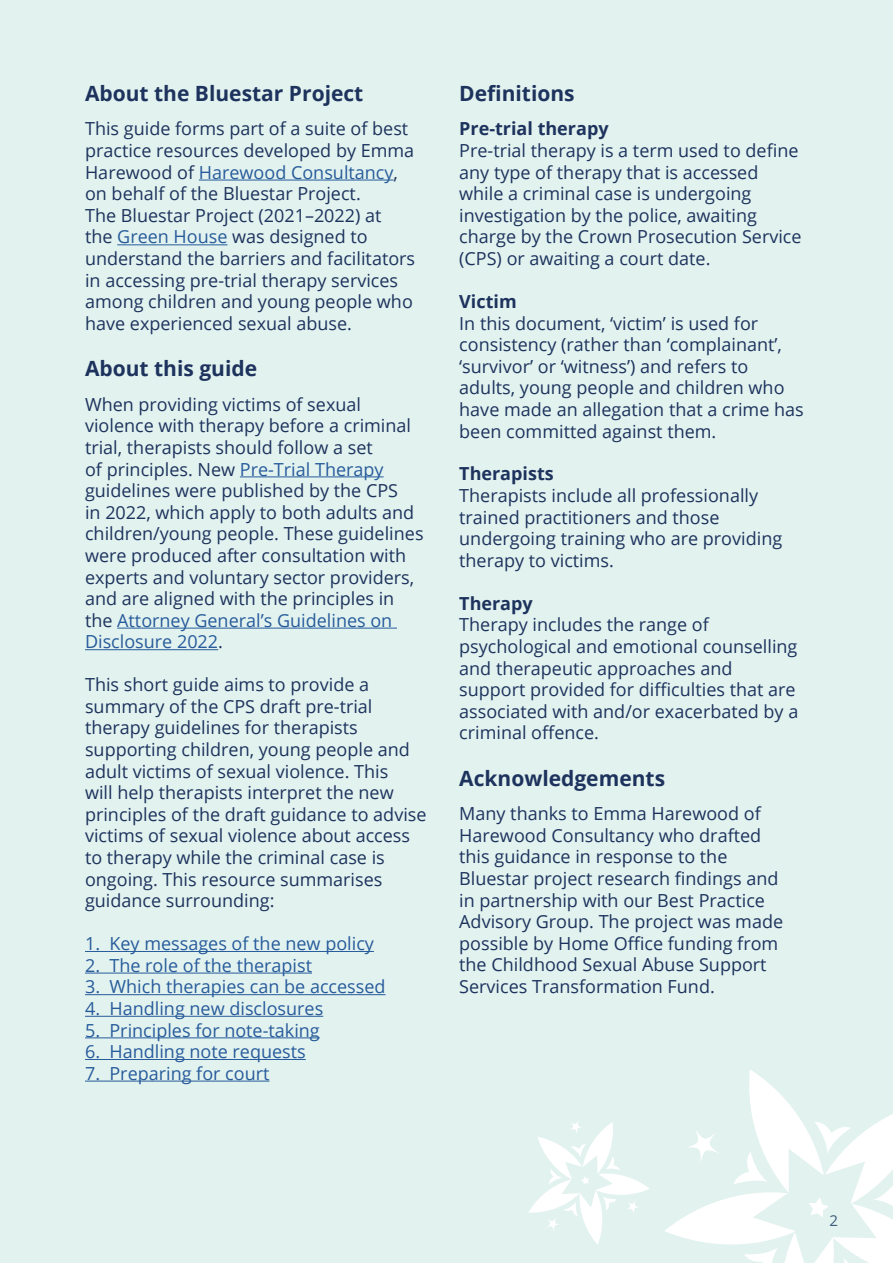
<style>
.page{position:relative;width:893px;height:1263px;background:#e2f2ef}
.page>*{position:absolute;margin:0;border:0;box-sizing:border-box;transform-origin:0 0}
.t1{font:700 21px "Open Sans";color:#1d335d}
.t2{font:18px/21.6px "Open Sans";color:#1d335d}
.t3{font:18px "Open Sans";color:#275b9b}
.t4{font:700 18px "Open Sans";color:#1d335d}
.t5{font:15px "Open Sans";color:#1d335d}
.s1{color:#275b9b}
</style>
<div class="page">
<svg style="left:665px;top:1069px;width:228px;height:194px"></svg>
<svg style="left:528px;top:1122px;width:122px;height:123px"></svg>
<hr style="left:199px;top:180px;width:195px;height:1px;background:#275b9b">
<hr style="left:117px;top:244px;width:110px;height:1px;background:#275b9b">
<hr style="left:240px;top:476px;width:144px;height:1px;background:#275b9b">
<hr style="left:117px;top:628px;width:280px;height:1px;background:#275b9b">
<hr style="left:85px;top:649px;width:133px;height:1px;background:#275b9b">
<hr style="left:85px;top:951px;width:289px;height:1px;background:#275b9b">
<hr style="left:85px;top:973px;width:227px;height:1px;background:#275b9b">
<hr style="left:85px;top:994px;width:300px;height:1px;background:#275b9b">
<hr style="left:85px;top:1016px;width:238px;height:1px;background:#275b9b">
<hr style="left:85px;top:1037px;width:235px;height:1px;background:#275b9b">
<hr style="left:85px;top:1059px;width:221px;height:1px;background:#275b9b">
<hr style="left:85px;top:1081px;width:184px;height:1px;background:#275b9b">
<p class="t1" style="left:85px;top:79px;width:280px">About the Bluestar Project</p>
<p class="t2" style="left:85px;top:118px;width:332px">This guide forms part of a suite of best practice resources developed by Emma Harewood of <span class="s1">Harewood Consultancy</span>, on behalf of the Bluestar Project.<br>The Bluestar Project (2021–2022) at<br>the <span class="s1">Green House</span> was designed to understand the barriers and facilitators in accessing pre-trial therapy services among children and young people who have experienced sexual abuse.</p>
<p class="t1" style="left:85px;top:354px;width:174px">About this guide</p>
<p class="t2" style="left:85px;top:393px;width:340px">When providing victims of sexual violence with therapy before a criminal trial, therapists should follow a set<br>of principles. New <span class="s1">Pre-Trial Therapy </span>guidelines were published by the CPS<br>in 2022, which apply to both adults and children/young people. These guidelines were produced after consultation with experts and voluntary sector providers, and are aligned with the principles in the <span class="s1">Attorney General’s Guidelines on Disclosure 2022</span>.</p>
<p class="t2" style="left:85px;top:673px;width:343px">This short guide aims to provide a summary of the CPS draft pre-trial therapy guidelines for therapists supporting children, young people and adult victims of sexual violence. This<br>will help therapists interpret the new principles of the draft guidance to advise victims of sexual violence about access to therapy while the criminal case is ongoing. This resource summarises guidance surrounding:</p>
<p class="t3" style="left:85px;top:931px;width:290px">1. Key messages of the new policy</p>
<p class="t3" style="left:85px;top:953px;width:228px">2. The role of the therapist</p>
<p class="t3" style="left:85px;top:974px;width:302px">3. Which therapies can be accessed</p>
<p class="t3" style="left:85px;top:996px;width:240px">4. Handling new disclosures</p>
<p class="t3" style="left:85px;top:1018px;width:236px">5. Principles for note-taking</p>
<p class="t3" style="left:85px;top:1039px;width:222px">6. Handling note requests</p>
<p class="t3" style="left:85px;top:1061px;width:186px">7. Preparing for court</p>
<p class="t1" style="left:459px;top:79px;width:117px">Definitions</p>
<p class="t4" style="left:459px;top:116px;width:151px">Pre-trial therapy</p>
<p class="t2" style="left:459px;top:139px;width:344px">Pre-trial therapy is a term used to define any type of therapy that is accessed while a criminal case is undergoing investigation by the police, awaiting charge by the Crown Prosecution Service (CPS) or awaiting a court date.</p>
<p class="t4" style="left:459px;top:289px;width:59px">Victim</p>
<p class="t2" style="left:459px;top:312px;width:346px">In this document, ‘victim’ is used for consistency (rather than ‘complainant’, ‘survivor’ or ‘witness’) and refers to adults, young people and children who have made an allegation that a crime has been committed against them.</p>
<p class="t4" style="left:459px;top:461px;width:96px">Therapists</p>
<p class="t2" style="left:459px;top:484px;width:324px">Therapists include all professionally trained practitioners and those undergoing training who are providing therapy to victims.</p>
<p class="t4" style="left:459px;top:590px;width:75px">Therapy</p>
<p class="t2" style="left:459px;top:613px;width:341px">Therapy includes the range of psychological and emotional counselling and therapeutic approaches and support provided for difficulties that are associated with and/or exacerbated by a criminal offence.</p>
<p class="t1" style="left:459px;top:763px;width:207px">Acknowledgements</p>
<p class="t2" style="left:459px;top:802px;width:325px">Many thanks to Emma Harewood of Harewood Consultancy who drafted this guidance in response to the Bluestar project research findings and in partnership with our Best Practice Advisory Group. The project was made possible by Home Office funding from the Childhood Sexual Abuse Support Services Transformation Fund.</p>
<p class="t5" style="left:829px;top:1210px;width:10px">2</p>
</div>
